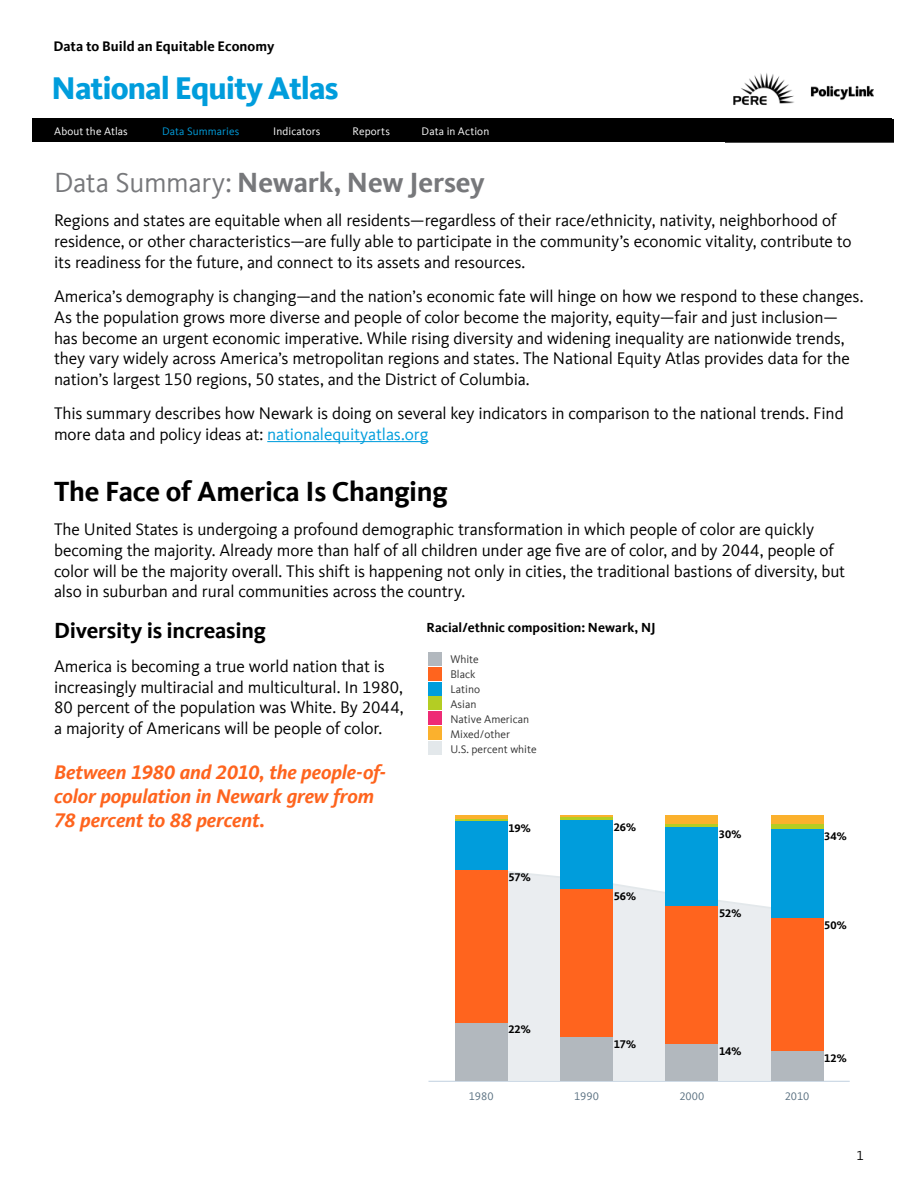
<style>
.page{position:relative;width:918px;height:1188px;background:#fff}
.page>*{position:absolute;margin:0;border:0;box-sizing:border-box;transform-origin:0 0}
.t1{font:800 32.25px "Kievit Offc";letter-spacing:-.03em;color:#009ddc}
.t2{font:700 28.5px "Kievit Offc";letter-spacing:-.005em;color:#77787b}
.t3{font:700 28.5px "Kievit Offc";letter-spacing:-.01em;color:#000}
.t4{font:700 22.5px "Kievit Offc";letter-spacing:-.01em;color:#000}
.t5{font:italic 700 20.25px/24.3px "Kievit Offc";letter-spacing:-.005em;color:#fe641e}
.t6{font:17.25px/20.7px "Kievit Offc";letter-spacing:-.01em;color:#000}
.t7{font:700 14.25px "Kievit Offc";letter-spacing:.005em;color:#000}
.t8{font:700 13.5px "Kievit Offc";letter-spacing:.005em;color:#000}
.t9{font:13.5px "Kievit Offc";color:#000}
.t10{font:11.4px/14.9px "Kafiyweoglqavllbijwnjrmasvt";color:#333}
.t11{font:11.4px "Hvpqzzwzabcfakqldzdtlfjbgyg";color:#000}
.t12{font:11.4px "Kafiyweoglqavllbijwnjrmasvt";color:#576e7f}
.t13{font:11.25px "Kievit Offc";letter-spacing:.01em;color:#fff}
.t14{font:11.25px "Kievit Offc";letter-spacing:.01em;color:#009ddc}
.t15{font:8.85px "Arial";color:#000}
.s1{font-weight:400}
.s2{color:#009ddc}
</style>
<div class="page">
<img style="left:726px;top:73px;width:167px;height:70px">
<hr style="left:267px;top:441px;width:161px;height:1px;background:#009ddc">
<hr style="left:429px;top:1081px;width:421px;height:1px;background:#c0d0e0">
<div style="left:507px;top:915px;width:264px;height:166px;background:#eaedf0"></div>
<svg style="left:507px;top:866px;width:264px;height:49px"></svg>
<hr style="left:455px;top:815px;width:52px;height:4px;background:#fbb12d">
<hr style="left:560px;top:815px;width:53px;height:2px;background:#fbb12d">
<div style="left:665px;top:815px;width:53px;height:9px;background:#fbb12d"></div>
<div style="left:771px;top:815px;width:52px;height:9px;background:#fbb12d"></div>
<hr style="left:560px;top:817px;width:53px;height:1px;background:#ee2b75">
<hr style="left:665px;top:824px;width:53px;height:1px;background:#ee2b75">
<hr style="left:771px;top:824px;width:52px;height:1px;background:#ee2b75">
<hr style="left:455px;top:819px;width:52px;height:2px;background:#b4cd23">
<hr style="left:560px;top:818px;width:53px;height:2px;background:#b4cd23">
<hr style="left:665px;top:825px;width:53px;height:2px;background:#b4cd23">
<hr style="left:771px;top:825px;width:52px;height:4px;background:#b4cd23">
<div style="left:455px;top:821px;width:52px;height:49px;background:#009ddc"></div>
<div style="left:560px;top:820px;width:53px;height:70px;background:#009ddc"></div>
<div style="left:665px;top:827px;width:53px;height:79px;background:#009ddc"></div>
<div style="left:771px;top:829px;width:52px;height:89px;background:#009ddc"></div>
<div style="left:455px;top:870px;width:52px;height:153px;background:#ff641e"></div>
<div style="left:560px;top:890px;width:53px;height:148px;background:#ff641e"></div>
<div style="left:665px;top:906px;width:53px;height:138px;background:#ff641e"></div>
<div style="left:771px;top:918px;width:52px;height:133px;background:#ff641e"></div>
<div style="left:455px;top:1023px;width:52px;height:58px;background:#b2b8be"></div>
<div style="left:560px;top:1038px;width:53px;height:43px;background:#b2b8be"></div>
<div style="left:665px;top:1044px;width:53px;height:37px;background:#b2b8be"></div>
<div style="left:771px;top:1051px;width:52px;height:30px;background:#b2b8be"></div>
<div style="left:429px;top:652px;width:13px;height:13px;background:#b2b8be"></div>
<div style="left:429px;top:667px;width:13px;height:13px;background:#ff641e"></div>
<div style="left:429px;top:682px;width:13px;height:13px;background:#009ddc"></div>
<div style="left:429px;top:697px;width:13px;height:13px;background:#b4cd23"></div>
<div style="left:429px;top:712px;width:13px;height:13px;background:#ee2b75"></div>
<div style="left:429px;top:727px;width:13px;height:13px;background:#fbb12d"></div>
<div style="left:429px;top:742px;width:13px;height:13px;background:#e3e8eb"></div>
<div style="left:32px;top:119px;width:860px;height:23px;background:#000"></div>
<p class="t7" style="left:53px;top:38px;width:223px">Data to Build an Equitable Economy</p>
<h1 class="t1" style="left:52px;top:69px;width:289px">National Equity Atlas</h1>
<p class="t13" style="left:54px;top:125px;width:75px">About the Atlas</p>
<p class="t14" style="left:162px;top:125px;width:79px">Data Summaries</p>
<p class="t13" style="left:273px;top:125px;width:49px">Indicators</p>
<p class="t13" style="left:353px;top:125px;width:39px">Reports</p>
<p class="t13" style="left:422px;top:125px;width:69px">Data in Action</p>
<h2 class="t2" style="left:54px;top:166px;width:432px"><span class="s1">Data Summary:</span> Newark, New Jersey</h2>
<p class="t6" style="left:54px;top:211px;width:799px">Regions and states are equitable when all residents—regardless of their race/ethnicity, nativity, neighborhood of residence, or other characteristics—are fully able to participate in the community’s economic vitality, contribute to its readiness for the future, and connect to its assets and resources.</p>
<p class="t6" style="left:54px;top:286px;width:811px">America’s demography is changing—and the nation’s economic fate will hinge on how we respond to these changes.<br>As the population grows more diverse and people of color become the majority, equity—fair and just inclusion— has become an urgent economic imperative. While rising diversity and widening inequality are nationwide trends, they vary widely across America’s metropolitan regions and states. The National Equity Atlas provides data for the nation’s largest 150 regions, 50 states, and the District of Columbia.</p>
<p class="t6" style="left:54px;top:403px;width:791px">This summary describes how Newark is doing on several key indicators in comparison to the national trends. Find more data and policy ideas at: <span class="s2">nationalequityatlas.org</span></p>
<h2 class="t3" style="left:54px;top:475px;width:395px">The Face of America Is Changing</h2>
<p class="t6" style="left:54px;top:519px;width:793px">The United States is undergoing a profound demographic transformation in which people of color are quickly becoming the majority. Already more than half of all children under age five are of color, and by 2044, people of color will be the majority overall. This shift is happening not only in cities, the traditional bastions of diversity, but also in suburban and rural communities across the country.</p>
<h3 class="t4" style="left:54px;top:617px;width:214px">Diversity is increasing</h3>
<p class="t6" style="left:54px;top:656px;width:351px">America is becoming a true world nation that is increasingly multiracial and multicultural. In 1980, 80 percent of the population was White. By 2044, a majority of Americans will be people of color.</p>
<p class="t5" style="left:54px;top:760px;width:334px">Between 1980 and 2010, the people-of&shy;color population in Newark grew from<br>78 percent to 88 percent.</p>
<p class="t8" style="left:427px;top:620px;width:230px">Racial/ethnic composition: Newark, NJ</p>
<p class="t15" style="left:416px;top:628px;width:41px">11/9/2015</p>
<p class="t10" style="left:450px;top:652px;width:88px">White<br>Black<br>Latino<br>Asian<br>Native American<br>Mixed/other<br>U.S. percent white</p>
<p class="t11" style="left:508px;top:821px;width:24px">19%</p>
<p class="t11" style="left:614px;top:820px;width:24px">26%</p>
<p class="t11" style="left:719px;top:827px;width:24px">30%</p>
<p class="t11" style="left:824px;top:829px;width:24px">34%</p>
<p class="t11" style="left:508px;top:870px;width:24px">57%</p>
<p class="t11" style="left:614px;top:890px;width:24px">56%</p>
<p class="t11" style="left:719px;top:906px;width:24px">52%</p>
<p class="t11" style="left:824px;top:919px;width:24px">50%</p>
<p class="t11" style="left:508px;top:1023px;width:24px">22%</p>
<p class="t11" style="left:614px;top:1038px;width:24px">17%</p>
<p class="t11" style="left:719px;top:1044px;width:24px">14%</p>
<p class="t12" style="left:469px;top:1090px;width:26px">1980</p>
<p class="t12" style="left:574px;top:1090px;width:26px">1990</p>
<p class="t12" style="left:679px;top:1090px;width:26px">2000</p>
<p class="t12" style="left:785px;top:1090px;width:26px">2010</p>
<p class="t11" style="left:824px;top:1051px;width:24px">12%</p>
<p class="t9" style="left:857px;top:1148px;width:9px">1</p>
</div>
